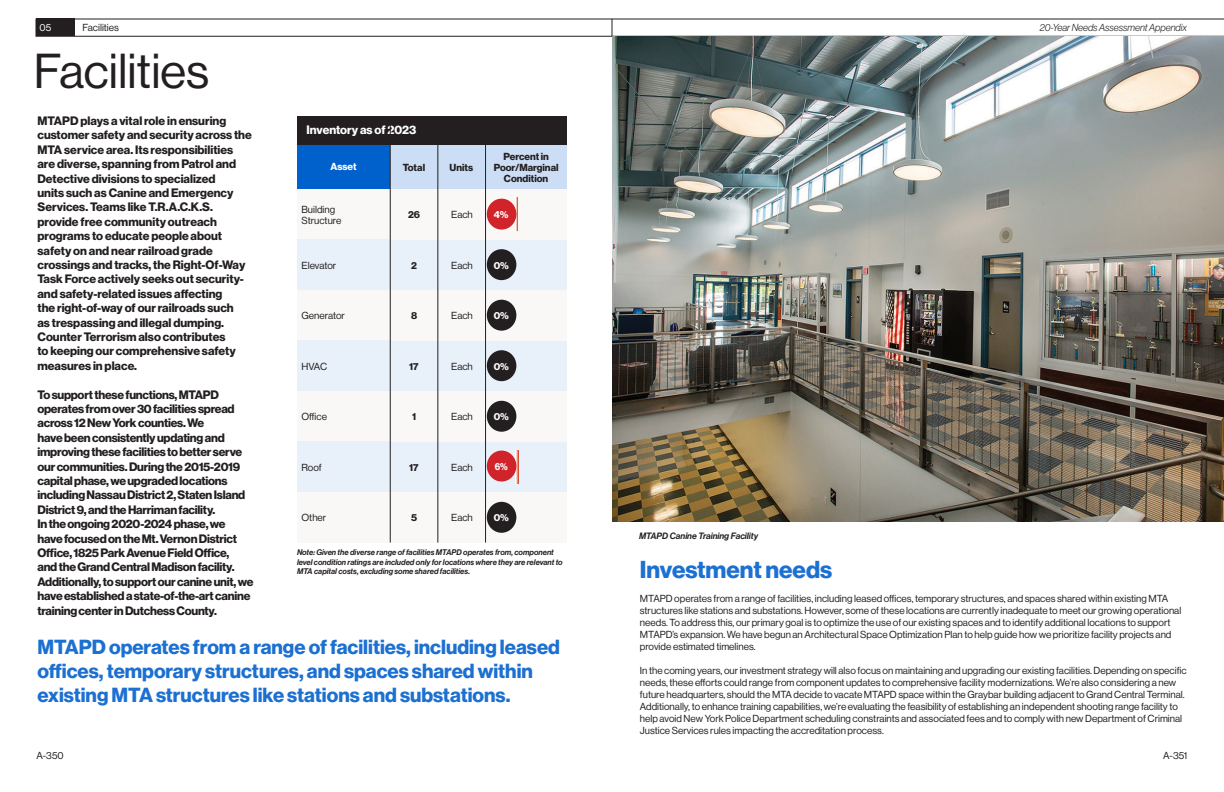
<style>
.page{position:relative;width:1224px;height:792px;background:#fff}
.page>*{position:absolute;margin:0;border:0;box-sizing:border-box;transform-origin:0 0}
.t1{font:48px "N Haas Grotesk DS Pro 55 Rg";color:#231f20}
.t2{font:24px "N Haas Grotesk DS Pro 75 Bd";color:#1c70d1}
.t3{font:20px/24px "N Haas Grotesk DS Pro 75 Bd";color:#1c70d1}
.t4{font:12px/14.4px "N Haas Grotesk DS Pro 75 Bd";letter-spacing:-.015em;color:#231f20}
.t5{font:12px "N Haas Grotesk DS Pro 75 Bd";color:#fff}
.t6{font:10px/12px "N Haas Grotesk DS Pro 55 Rg";color:#231f20}
.t7{font:10px "N Haas Grotesk DS Pro 75 Bd";color:#231f20}
.t8{font:10px "N Haas Grotesk DS Pro 46 Lt It";color:#231f20}
.t9{font:10px "N Haas Grotesk DS Pro 75 Bd";letter-spacing:-.005em;color:#fff}
.t10{font:10px "N Haas Grotesk DS Pro 55 Rg";color:#fff}
.t11{font:10px "N Haas Grotesk DS Pro 75 Bd";letter-spacing:-.005em;color:#fff;scale:.88 1}
.t12{font:9px "N Haas Grotesk DS Pro 66 Md It";color:#231f20}
.t13{font:8px/9.6px "N Haas Grotesk DS Pro 66 Md It";color:#231f20}
</style>
<div class="page">
<svg style="left:74px;top:19px;width:1150px;height:17px"></svg>
<div style="left:36px;top:19px;width:38px;height:17px;background:#231f20"></div>
<div style="left:297px;top:144px;width:93px;height:45px;background:#0061cc"></div>
<div style="left:390px;top:145px;width:48px;height:44px;background:#ccdef5"></div>
<div style="left:438px;top:145px;width:47px;height:44px;background:#ccdef5"></div>
<div style="left:485px;top:145px;width:82px;height:44px;background:#ccdef5"></div>
<div style="left:297px;top:116px;width:270px;height:29px;background:#231f20"></div>
<div style="left:297px;top:189px;width:93px;height:50px;background:#f9f8f7"></div>
<div style="left:297px;top:290px;width:93px;height:50px;background:#f9f8f7"></div>
<div style="left:297px;top:391px;width:93px;height:51px;background:#f9f8f7"></div>
<div style="left:297px;top:492px;width:93px;height:51px;background:#f9f8f7"></div>
<div style="left:297px;top:239px;width:93px;height:51px;background:#e8f0fa"></div>
<div style="left:297px;top:340px;width:93px;height:51px;background:#e8f0fa"></div>
<div style="left:297px;top:442px;width:93px;height:50px;background:#e8f0fa"></div>
<div style="left:390px;top:239px;width:48px;height:51px;background:#e8f0fa"></div>
<div style="left:390px;top:340px;width:48px;height:51px;background:#e8f0fa"></div>
<div style="left:390px;top:442px;width:48px;height:50px;background:#e8f0fa"></div>
<div style="left:438px;top:239px;width:48px;height:51px;background:#e8f0fa"></div>
<div style="left:438px;top:340px;width:48px;height:51px;background:#e8f0fa"></div>
<div style="left:438px;top:442px;width:48px;height:50px;background:#e8f0fa"></div>
<div style="left:485px;top:239px;width:82px;height:51px;background:#e8f0fa"></div>
<div style="left:485px;top:340px;width:82px;height:51px;background:#e8f0fa"></div>
<div style="left:485px;top:442px;width:82px;height:50px;background:#e8f0fa"></div>
<div style="left:390px;top:189px;width:48px;height:50px;background:#f9f8f7"></div>
<div style="left:390px;top:290px;width:48px;height:50px;background:#f9f8f7"></div>
<div style="left:390px;top:391px;width:48px;height:51px;background:#f9f8f7"></div>
<div style="left:390px;top:492px;width:48px;height:51px;background:#f9f8f7"></div>
<div style="left:438px;top:189px;width:48px;height:50px;background:#f9f8f7"></div>
<div style="left:438px;top:290px;width:48px;height:50px;background:#f9f8f7"></div>
<div style="left:438px;top:391px;width:48px;height:51px;background:#f9f8f7"></div>
<div style="left:438px;top:492px;width:48px;height:51px;background:#f9f8f7"></div>
<div style="left:485px;top:189px;width:82px;height:50px;background:#f9f8f7"></div>
<div style="left:485px;top:290px;width:82px;height:50px;background:#f9f8f7"></div>
<div style="left:485px;top:391px;width:82px;height:51px;background:#f9f8f7"></div>
<div style="left:485px;top:492px;width:82px;height:51px;background:#f9f8f7"></div>
<hr style="left:390px;top:125px;width:1px;height:418px;background:#231f20">
<hr style="left:438px;top:124px;width:1px;height:419px;background:#231f20">
<hr style="left:485px;top:124px;width:1px;height:419px;background:#231f20">
<img style="left:612px;top:36px;width:612px;height:486px">
<svg style="left:515px;top:198px;width:2px;height:32px"></svg>
<div style="left:487px;top:199px;width:29px;height:31px;background:#d1232a;border-radius:50%"></div>
<div style="left:487px;top:300px;width:29px;height:31px;background:#231f20;border-radius:50%"></div>
<div style="left:487px;top:249px;width:29px;height:31px;background:#231f20;border-radius:50%"></div>
<div style="left:487px;top:502px;width:29px;height:31px;background:#231f20;border-radius:50%"></div>
<div style="left:487px;top:350px;width:29px;height:31px;background:#231f20;border-radius:50%"></div>
<div style="left:487px;top:401px;width:29px;height:31px;background:#231f20;border-radius:50%"></div>
<svg style="left:515px;top:451px;width:3px;height:32px"></svg>
<div style="left:487px;top:451px;width:29px;height:31px;background:#d1232a;border-radius:50%"></div>
<p class="t10" style="left:40px;top:22px;width:13px">05</p>
<p class="t6" style="left:82px;top:22px;width:38px">Facilities</p>
<p class="t8" style="left:1040px;top:22px;width:149px">20-Year Needs Assessment Appendix</p>
<p class="t10" style="left:46px;top:22px;width:7px">6</p>
<p class="t1" style="left:34px;top:44px;width:177px">Facilities</p>
<p class="t4" style="left:37px;top:114px;width:216px">MTAPD plays a vital role in ensuring customer safety and security across the MTA service area. Its responsibilities are diverse, spanning from Patrol and Detective divisions to specialized<br>units such as Canine and Emergency Services. Teams like T.R.A.C.K.S. provide free community outreach programs to educate people about safety on and near railroad grade crossings and tracks, the Right-Of-Way Task Force actively seeks out security&shy;and safety-related issues affecting<br>the right-of-way of our railroads such<br>as trespassing and illegal dumping.<br>Counter Terrorism also contributes<br>to keeping our comprehensive safety measures in place.</p>
<p class="t4" style="left:37px;top:387px;width:217px">To support these functions, MTAPD operates from over 30 facilities spread across 12 New York counties. We<br>have been consistently updating and improving these facilities to better serve our communities. During the 2015-2019 capital phase, we upgraded locations including Nassau District 2, Staten Island District 9, and the Harriman facility.<br>In the ongoing 2020-2024 phase, we have focused on the Mt. Vernon District Office, 1825 Park Avenue Field Office,<br>and the Grand Central Madison facility.<br>Additionally, to support our canine unit, we have established a state-of-the-art canine training center in Dutchess County.</p>
<p class="t5" style="left:307px;top:123px;width:111px">Inventory as of 2023</p>
<p class="t9" style="left:330px;top:161px;width:28px">Asset</p>
<p class="t7" style="left:403px;top:161px;width:24px">Total</p>
<p class="t7" style="left:450px;top:161px;width:25px">Units</p>
<p class="t7" style="left:503px;top:150px;width:47px">Percent in</p>
<p class="t7" style="left:494px;top:161px;width:66px">Poor/Marginal</p>
<p class="t7" style="left:504px;top:172px;width:46px">Condition</p>
<p class="t6" style="left:302px;top:204px;width:41px;line-height:11px">Building<br>Structure</p>
<p class="t7" style="left:408px;top:209px;width:13px">26</p>
<p class="t6" style="left:451px;top:209px;width:23px">Each</p>
<p class="t9" style="left:494px;top:209px;width:16px">4%</p>
<p class="t6" style="left:302px;top:259px;width:36px">Elevator</p>
<p class="t7" style="left:411px;top:259px;width:7px">2</p>
<p class="t6" style="left:451px;top:259px;width:23px">Each</p>
<p class="t9" style="left:494px;top:259px;width:17px">0%</p>
<p class="t6" style="left:302px;top:310px;width:45px">Generator</p>
<p class="t7" style="left:411px;top:310px;width:8px">8</p>
<p class="t6" style="left:451px;top:310px;width:23px">Each</p>
<p class="t9" style="left:494px;top:310px;width:17px">0%</p>
<p class="t6" style="left:302px;top:360px;width:27px">HVAC</p>
<p class="t7" style="left:409px;top:360px;width:11px">17</p>
<p class="t6" style="left:451px;top:360px;width:23px">Each</p>
<p class="t9" style="left:494px;top:360px;width:17px">0%</p>
<p class="t6" style="left:302px;top:411px;width:27px">Office</p>
<p class="t7" style="left:412px;top:411px;width:6px">1</p>
<p class="t6" style="left:451px;top:411px;width:23px">Each</p>
<p class="t9" style="left:494px;top:411px;width:17px">0%</p>
<p class="t6" style="left:302px;top:461px;width:22px">Roof</p>
<p class="t7" style="left:409px;top:461px;width:11px">17</p>
<p class="t6" style="left:451px;top:461px;width:23px">Each</p>
<p class="t11" style="left:495px;top:461px;width:16px">6%</p>
<p class="t6" style="left:302px;top:512px;width:26px">Other</p>
<p class="t6" style="left:451px;top:512px;width:23px">Each</p>
<p class="t13" style="left:297px;top:548px;width:267px">Note: Given the diverse range of facilities MTAPD operates from, component level condition ratings are included only for locations where they are relevant to<br>MTA capital costs, excluding some shared facilities.</p>
<p class="t9" style="left:494px;top:512px;width:17px">0%</p>
<p class="t7" style="left:411px;top:512px;width:8px">5</p>
<p class="t3" style="left:37px;top:635px;width:524px">MTAPD operates from a range of facilities, including leased offices, temporary structures, and spaces shared within existing MTA structures like stations and substations.</p>
<p class="t12" style="left:639px;top:531px;width:121px">MTAPD Canine Training Facility</p>
<p class="t2" style="left:640px;top:556px;width:194px">Investment needs</p>
<p class="t6" style="left:640px;top:593px;width:543px">MTAPD operates from a range of facilities, including leased offices, temporary structures, and spaces shared within existing MTA structures like stations and substations. However, some of these locations are currently inadequate to meet our growing operational needs. To address this, our primary goal is to optimize the use of our existing spaces and to identify additional locations to support MTAPD’s expansion. We have begun an Architectural Space Optimization Plan to help guide how we prioritize facility projects and provide estimated timelines.</p>
<p class="t6" style="left:640px;top:665px;width:548px">In the coming years, our investment strategy will also focus on maintaining and upgrading our existing facilities. Depending on specific needs, these efforts could range from component updates to comprehensive facility modernizations. We’re also considering a new future headquarters, should the MTA decide to vacate MTAPD space within the Graybar building adjacent to Grand Central Terminal.<br>Additionally, to enhance training capabilities, we’re evaluating the feasibility of establishing an independent shooting range facility to help avoid New York Police Department scheduling constraints and associated fees and to comply with new Department of Criminal Justice Services rules impacting the accreditation process.</p>
<p class="t6" style="left:37px;top:749px;width:29px">A-350</p>
<p class="t6" style="left:1163px;top:750px;width:26px">A-351</p>
</div>
